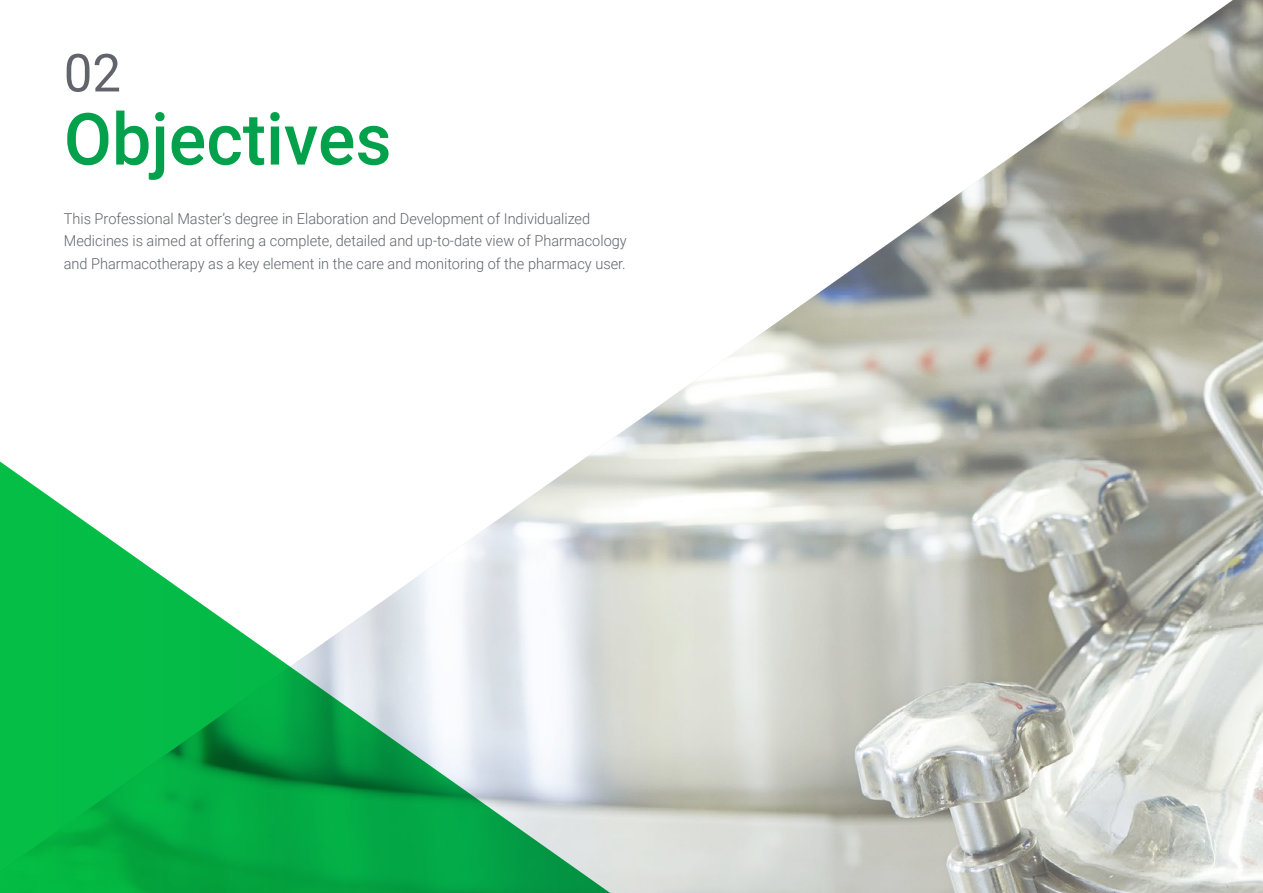
<style>
.page{position:relative;width:1263px;height:893px;background:#fff}
.page>*{position:absolute;margin:0;border:0;box-sizing:border-box;transform-origin:0 0}
.t1{font:500 72px "Roboto";color:#04a14d}
.t2{font:52.5px "Roboto";color:#61646a}
.t3{font:300 15px/22.5px "Roboto";color:#61646a}
</style>
<div class="page">
<img style="left:611px;top:0;width:652px;height:893px">
<svg style="left:0;top:446px;width:640px;height:447px"></svg>
<h2 class="t2" style="left:64px;top:36px;width:59px">02</h2>
<h1 class="t1" style="left:64px;top:89px;width:329px">Objectives</h1>
<p class="t3" style="left:64px;top:207px;width:564px">This Professional Master’s degree in Elaboration and Development of Individualized<br>Medicines is aimed at offering a complete, detailed and up-to-date view of Pharmacology and Pharmacotherapy as a key element in the care and monitoring of the pharmacy user.</p>
</div>
